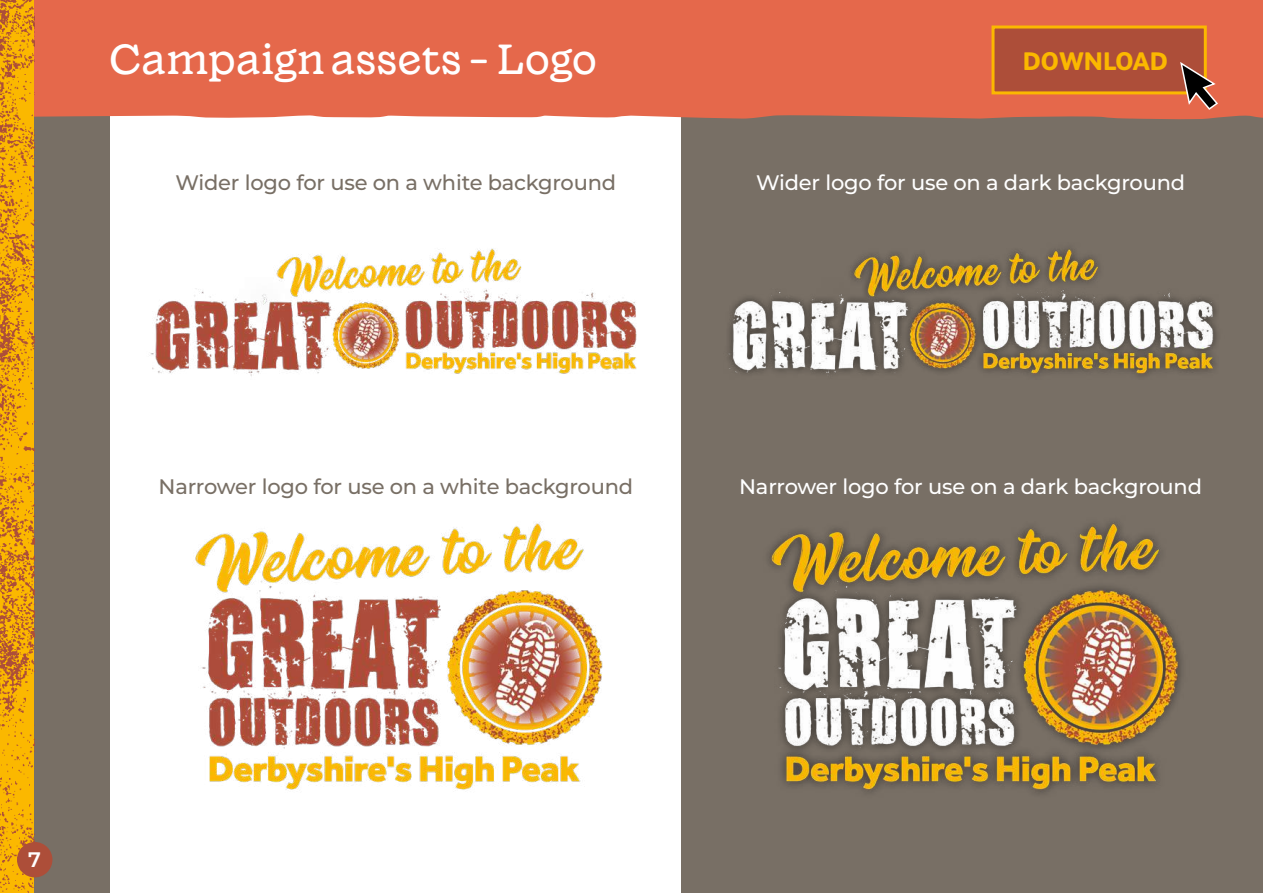
<style>
.page{position:relative;width:1263px;height:893px;background:#786f65}
.page>*{position:absolute;margin:0;border:0;box-sizing:border-box;transform-origin:0 0}
.t1{font:300 42px "Wonder";letter-spacing:-.01em;color:#fff}
.t2{font:800 25.5px "FS Albert";color:#fbb800}
.t3{font:500 21px "Montserrat";letter-spacing:-.01em;color:#786f65}
.t4{font:500 21px "Montserrat";letter-spacing:-.01em;color:#fff}
.t5{font:600 21px "Montserrat";color:#fff}
</style>
<div class="page">
<div style="left:111px;top:101px;width:570px;height:792px;background:#fff"></div>
<div style="left:34px;top:0;width:1229px;height:120px;background:#e5684b"></div>
<img style="left:0;top:0;width:34px;height:893px">
<img style="left:110px;top:219px;width:1107px;height:192px">
<img style="left:195px;top:522px;width:408px;height:268px">
<img style="left:768px;top:522px;width:414px;height:272px">
<div style="left:991px;top:26px;width:216px;height:68px;background:#ad4e39;border:3px solid #fbb800"></div>
<svg style="left:1179px;top:61px;width:40px;height:50px;background:#9d5a44"></svg>
<div style="left:17px;top:842px;width:35px;height:35px;background:#ad4e39;border-radius:50%"></div>
<h1 class="t1" style="left:108px;top:31px;width:491px">Campaign assets - Logo</h1>
<p class="t2" style="left:1023px;top:46px;width:147px">DOWNLOAD</p>
<p class="t3" style="left:175px;top:168px;width:442px">Wider logo for use on a white background</p>
<p class="t4" style="left:756px;top:168px;width:431px">Wider logo for use on a dark background</p>
<p class="t3" style="left:158px;top:472px;width:476px">Narrower logo for use on a white background</p>
<p class="t4" style="left:739px;top:472px;width:464px">Narrower logo for use on a dark background</p>
<p class="t5" style="left:28px;top:844px;width:14px">7</p>
</div>
